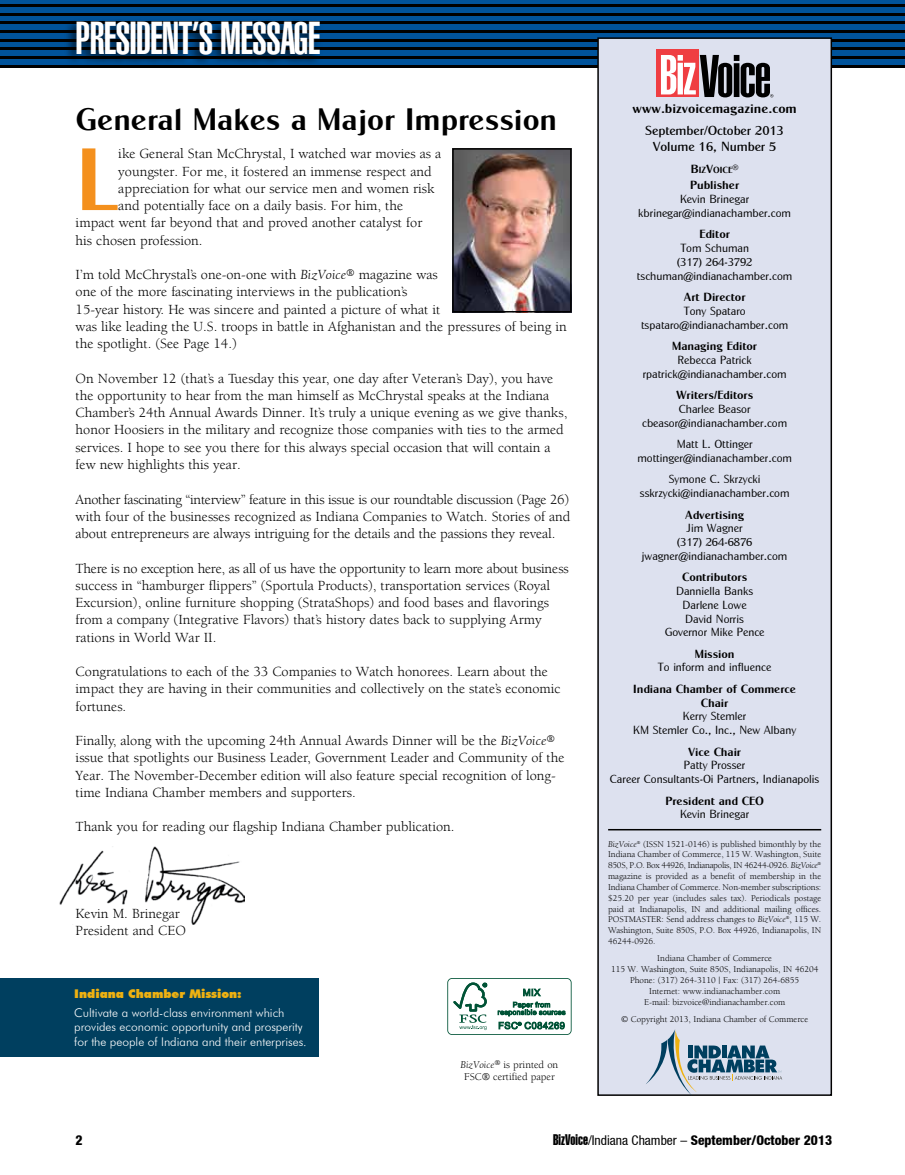
<style>
.page{position:relative;width:905px;height:1175px;background:#fff}
.page>*{position:absolute;margin:0;border:0;box-sizing:border-box;transform-origin:0 0}
.t1{font:89.1px "Cg Globe Gothic Bd";color:#f4901d}
.t2{font:900 extra-condensed 45px "Helvetica";letter-spacing:-.02em;color:#fff}
.t3{font:31.5px "Cg Globe Gothic Bd";color:#000}
.t4{font:14.25px/17.2px "Berkeley";color:#000}
.t5{font:800 condensed 13.5px "Helvetica Neue";color:#000}
.t6{font:13.5px/16.8px "Cg Globe Gothic Dm";color:#000;text-align:center}
.t7{font:13.5px "Cg Globe Gothic Bd";color:#000}
.t8{font:12px/13.8px "Cg Globe Gothic Lt";color:#000;text-align:center}
.t9{font:12px/13.8px "Cg Globe Gothic Bd";letter-spacing:-.005em;color:#000;text-align:center}
.t10{font:300 12px/14.4px "Futura BT";color:#fff}
.t11{font:900 12px "Futura BT";color:#eeb111}
.t12{font:10.5px/12.8px "Berkeley";color:#000;text-align:center}
.t13{font:9px/10.8px "Berkeley";color:#000;text-align:justify}
.t14{font:9px "Cg Globe Gothic Bd";color:#000}
.s1{font-style:italic}
.s2{font-size:12px}
.s3{font-family:"Helvetica Extra Compressed";font-weight:400;font-stretch:normal;font-size:15px}
.s4{font-weight:400}
</style>
<div class="page">
<div style="left:0;top:0;width:904px;height:68px;background:#00539b"></div>
<hr style="left:0;top:4px;width:904px;height:3px;background:#000">
<hr style="left:0;top:13px;width:904px;height:3px;background:#000">
<hr style="left:0;top:22px;width:904px;height:2px;background:#000">
<hr style="left:0;top:30px;width:904px;height:3px;background:#000">
<hr style="left:0;top:39px;width:904px;height:3px;background:#000">
<hr style="left:0;top:48px;width:904px;height:2px;background:#000">
<hr style="left:0;top:56px;width:904px;height:3px;background:#000">
<hr style="left:0;top:65px;width:904px;height:3px;background:#000">
<div style="left:64px;top:18px;width:259px;height:48px;background:#000;opacity:.75"></div>
<img style="left:60px;top:846px;width:184px;height:78px">
<img style="left:455px;top:151px;width:113px;height:158px">
<div style="left:452px;top:148px;width:119px;height:164px;border:2px solid #000"></div>
<div style="left:598px;top:38px;width:233px;height:1057px;background:#dde1ef"></div>
<div style="left:597px;top:37px;width:235px;height:1058px;border:2px solid #000"></div>
<div style="left:656px;top:50px;width:42px;height:47px;background:#ef3e42"></div>
<svg style="left:661px;top:55px;width:112px;height:42px"></svg>
<hr style="left:608px;top:829px;width:213px;height:1px;background:#000">
<svg style="left:645px;top:1029px;width:137px;height:66px"></svg>
<svg style="left:447px;top:978px;width:124px;height:56px"></svg>
<div style="left:0;top:978px;width:318px;height:78px;background:#003f5f"></div>
<h2 class="t2" style="left:76px;top:12px;width:246px">PRESIDENT’S MESSAGE</h2>
<h3 class="t3" style="left:76px;top:100px;width:483px">General Makes a Major Impression</h3>
<h1 class="t1" style="left:76px;top:125px;width:44px">L</h1>
<p class="t4" style="left:118px;top:145px;width:324px">ike General Stan McChrystal, I watched war movies as a</p>
<p class="t4" style="left:118px;top:163px;width:315px">youngster. For me, it fostered an immense respect and</p>
<p class="t4" style="left:118px;top:180px;width:318px">appreciation for what our service men and women risk</p>
<p class="t4" style="left:118px;top:197px;width:286px">and potentially face on a daily basis. For him, the</p>
<p class="t4" style="left:76px;top:214px;width:348px">impact went far beyond that and proved another catalyst for</p>
<p class="t4" style="left:76px;top:232px;width:128px">his chosen profession.</p>
<p class="t4" style="left:76px;top:266px;width:492px">I’m told McChrystal’s one-on-one with <span class="s1">BizVoice</span><sup>®</sup> magazine was<br>one of the more fascinating interviews in the publication’s<br>15-year history. He was sincere and painted a picture of what it<br>was like leading the U.S. troops in battle in Afghanistan and the pressures of being in the spotlight. (See Page 14.)</p>
<p class="t4" style="left:76px;top:370px;width:493px">On November 12 (that’s a Tuesday this year, one day after Veteran’s Day), you have the opportunity to hear from the man himself as McChrystal speaks at the Indiana Chamber’s 24th Annual Awards Dinner. It’s truly a unique evening as we give thanks, honor Hoosiers in the military and recognize those companies with ties to the armed services. I hope to see you there for this always special occasion that will contain a few new highlights this year.</p>
<p class="t4" style="left:76px;top:490px;width:496px;text-align:justify">Another fascinating “interview” feature in this issue is our roundtable discussion (Page 26) with four of the businesses recognized as Indiana Companies to Watch. Stories of and about entrepreneurs are always intriguing for the details and the passions they reveal.</p>
<p class="t4" style="left:76px;top:560px;width:494px">There is no exception here, as all of us have the opportunity to learn more about business success in “hamburger flippers” (Sportula Products), transportation services (Royal Excursion), online furniture shopping (StrataShops) and food bases and flavorings from a company (Integrative Flavors) that’s history dates back to supplying Army rations in World War II.</p>
<p class="t4" style="left:76px;top:663px;width:486px">Congratulations to each of the 33 Companies to Watch honorees. Learn about the impact they are having in their communities and collectively on the state’s economic fortunes.</p>
<p class="t4" style="left:76px;top:732px;width:490px">Finally, along with the upcoming 24th Annual Awards Dinner will be the <span class="s1">BizVoice</span><sup>® </sup>issue that spotlights our Business Leader, Government Leader and Community of the Year. The November-December edition will also feature special recognition of long&shy;time Indiana Chamber members and supporters.</p>
<p class="t4" style="left:76px;top:818px;width:380px">Thank you for reading our flagship Indiana Chamber publication.</p>
<p class="t4" style="left:76px;top:904px;width:112px">Kevin M. Brinegar<br>President and CEO</p>
<p class="t11" style="left:74px;top:986px;width:169px">Indiana Chamber Mission:</p>
<p class="t10" style="left:74px;top:1005px;width:234px">Cultivate a world-class environment which provides economic opportunity and prosperity for the people of Indiana and their enterprises.</p>
<p class="t12" style="left:460px;top:1058px;width:99px"><span class="s1">BizVoice</span><sup>®</sup> is printed on<br>FSC® certified paper</p>
<p class="t7" style="left:632px;top:100px;width:166px">www.bizvoicemagazine.com</p>
<p class="t6" style="left:645px;top:122px;width:140px">September/October 2013<br>Volume 16, Number 5</p>
<p class="t14" style="left:690px;top:164px;width:49px"><span class="s2">B</span>IZ<span class="s2">V</span>OICE<span class="s2">®</span></p>
<p class="t9" style="left:690px;top:178px;width:51px">Publisher</p>
<p class="t8" style="left:638px;top:192px;width:154px">Kevin Brinegar kbrinegar@indianachamber.com</p>
<p class="t9" style="left:699px;top:227px;width:32px">Editor</p>
<p class="t8" style="left:637px;top:241px;width:157px">Tom Schuman<br>(317) 264-3792 tschuman@indianachamber.com</p>
<p class="t9" style="left:683px;top:290px;width:63px">Art Director</p>
<p class="t8" style="left:641px;top:304px;width:149px">Tony Spataro tspataro@indianachamber.com</p>
<p class="t9" style="left:672px;top:339px;width:86px">Managing Editor</p>
<p class="t8" style="left:642px;top:353px;width:145px">Rebecca Patrick rpatrick@indianachamber.com</p>
<p class="t9" style="left:676px;top:388px;width:79px">Writers/Editors</p>
<p class="t8" style="left:642px;top:402px;width:146px">Charlee Beasor cbeasor@indianachamber.com</p>
<p class="t8" style="left:637px;top:437px;width:156px">Matt L. Ottinger mottinger@indianachamber.com</p>
<p class="t8" style="left:639px;top:472px;width:151px">Symone C. Skrzycki sskrzycki@indianachamber.com</p>
<p class="t9" style="left:685px;top:507px;width:60px">Advertising</p>
<p class="t8" style="left:642px;top:521px;width:147px">Jim Wagner<br>(317) 264-6876 jwagner@indianachamber.com</p>
<p class="t9" style="left:682px;top:570px;width:67px">Contributors</p>
<p class="t8" style="left:664px;top:584px;width:101px">Danniella Banks<br>Darlene Lowe<br>David Norris<br>Governor Mike Pence</p>
<p class="t9" style="left:694px;top:647px;width:41px">Mission</p>
<p class="t8" style="left:658px;top:660px;width:115px">To inform and influence</p>
<p class="t9" style="left:633px;top:682px;width:164px">Indiana Chamber of Commerce<br>Chair</p>
<p class="t8" style="left:633px;top:709px;width:164px">Kerry Stemler<br>KM Stemler Co., Inc., New Albany</p>
<p class="t9" style="left:688px;top:744px;width:54px">Vice Chair</p>
<p class="t8" style="left:610px;top:758px;width:211px">Patty Prosser<br>Career Consultants-Oi Partners, Indianapolis</p>
<p class="t9" style="left:665px;top:793px;width:100px">President and CEO</p>
<p class="t8" style="left:680px;top:807px;width:71px">Kevin Brinegar</p>
<p class="t13" style="left:608px;top:838px;width:215px"><span class="s1">BizVoice</span><sup>®</sup> (ISSN 1521-0146) is published bimonthly by the Indiana Chamber of Commerce, 115 W. Washington, Suite 850S, P.O. Box 44926, Indianapolis, IN 46244-0926. <span class="s1">BizVoice</span><sup>® </sup>magazine is provided as a benefit of membership in the Indiana Chamber of Commerce. Non-member subscriptions: $25.20 per year (includes sales tax). Periodicals postage paid at Indianapolis, IN and additional mailing offices.<br>POSTMASTER: Send address changes to <span class="s1">BizVoice</span><sup>®</sup>, 115 W.<br>Washington, Suite 850S, P.O. Box 44926, Indianapolis, IN 46244-0926.</p>
<p class="t13" style="left:611px;top:953px;width:209px;text-align:center">Indiana Chamber of Commerce<br>115 W. Washington, Suite 850S, Indianapolis, IN 46204<br>Phone: (317) 264-3110 | Fax: (317) 264-6855<br>Internet: www.indianachamber.com<br>E-mail: bizvoice@indianachamber.com</p>
<p class="t13" style="left:621px;top:1014px;width:189px">© Copyright 2013, Indiana Chamber of Commerce</p>
<p class="t5" style="left:76px;top:1132px;width:9px">2</p>
<p class="t5" style="left:553px;top:1132px;width:280px"><span class="s3">BizVoice</span><span class="s4">/Indiana Chamber –</span> September/October 2013</p>
</div>
